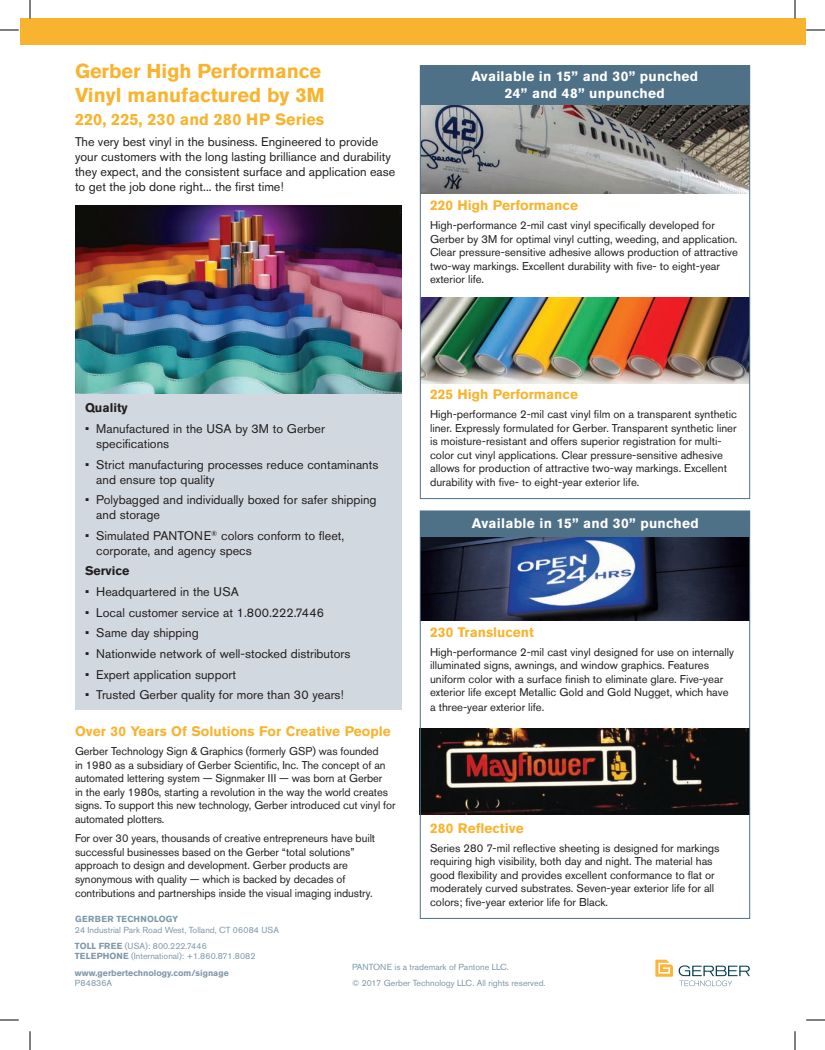
<style>
.page{position:relative;width:825px;height:1050px;background:#fff}
.page>*{position:absolute;margin:0;border:0;box-sizing:border-box;transform-origin:0 0}
.t1{font:700 20px/24px "Akzidenz Grotesk Pro";color:#f8b42f}
.t2{font:700 16.25px "Akzidenz Grotesk Pro";color:#f8b42f}
.t3{font:700 13.75px "Akzidenz Grotesk Pro";color:#f8b42f}
.t4{font:700 13.75px/16.5px "Akzidenz Grotesk Pro";letter-spacing:.02em;color:#fff;text-align:center}
.t5{font:12.5px/15px "Akzidenz Grotesk Pro";color:#231f20}
.t6{font:700 12.5px "Akzidenz Grotesk Pro";color:#231f20}
.t7{font:11.25px/13.5px "Akzidenz Grotesk Pro";color:#231f20}
.t8{font:8.75px/16.4px "Akzidenz Grotesk Pro";color:#7e99aa}
.t9{font:700 8.75px/16.4px "Akzidenz Grotesk Pro";color:#7e99aa}
.t10{font:700 8.75px "Akzidenz Grotesk Pro";letter-spacing:.03em;color:#7e99aa}
.s1{font-weight:700}
.s2{font-weight:400}
</style>
<div class="page">
<img style="left:75px;top:205px;width:327px;height:189px">
<img style="left:422px;top:298px;width:326px;height:86px">
<img style="left:422px;top:728px;width:326px;height:87px">
<img style="left:422px;top:105px;width:326px;height:89px">
<img style="left:422px;top:536px;width:326px;height:84px">
<div style="left:420px;top:511px;width:330px;height:25px;background:#4e7187"></div>
<div style="left:75px;top:394px;width:327px;height:316px;background:#d2d8df"></div>
<div style="left:21px;top:19px;width:785px;height:26px;background:#f8b42f"></div>
<div style="left:420px;top:65px;width:329px;height:40px;background:#4e7187"></div>
<div style="left:420px;top:65px;width:330px;height:434px;border:1px solid #4e7187"></div>
<div style="left:420px;top:511px;width:330px;height:408px;border:1px solid #4e7187"></div>
<svg style="left:655px;top:960px;width:18px;height:17px"></svg>
<svg style="left:679px;top:965px;width:71px;height:21px"></svg>
<svg style="left:0;top:29px;width:19px;height:2px"></svg>
<svg style="left:806px;top:29px;width:19px;height:2px"></svg>
<svg style="left:0;top:1019px;width:19px;height:2px"></svg>
<svg style="left:806px;top:1019px;width:19px;height:2px"></svg>
<svg style="left:29px;top:0;width:2px;height:19px"></svg>
<svg style="left:29px;top:1031px;width:2px;height:19px"></svg>
<svg style="left:794px;top:0;width:2px;height:19px"></svg>
<svg style="left:794px;top:1031px;width:2px;height:19px"></svg>
<h1 class="t1" style="left:75px;top:59px;width:251px">Gerber High Performance<br>Vinyl manufactured by 3M</h1>
<h2 class="t2" style="left:75px;top:109px;width:251px">220, 225, 230 and 280 HP Series</h2>
<p class="t5" style="left:75px;top:134px;width:322px">The very best vinyl in the business. Engineered to provide your customers with the long lasting brilliance and durability they expect, and the consistent surface and application ease to get the job done right... the first time!</p>
<p class="t4" style="left:471px;top:68px;width:228px">Available in 15” and 30” punched<br>24” and 48” unpunched</p>
<p class="t3" style="left:430px;top:196px;width:149px">220 High Performance</p>
<p class="t7" style="left:430px;top:219px;width:309px">High-performance 2-mil cast vinyl specifically developed for Gerber by 3M for optimal vinyl cutting, weeding, and application.<br>Clear pressure-sensitive adhesive allows production of attractive two-way markings. Excellent durability with five- to eight-year exterior life.</p>
<p class="t6" style="left:85px;top:400px;width:44px">Quality</p>
<p class="t5" style="left:96px;top:421px;width:230px;text-indent:-11px">• Manufactured in the USA by 3M to Gerber specifications</p>
<p class="t5" style="left:96px;top:457px;width:284px;text-indent:-11px">• Strict manufacturing processes reduce contaminants and ensure top quality</p>
<p class="t5" style="left:96px;top:492px;width:282px;text-indent:-11px">• Polybagged and individually boxed for safer shipping and storage</p>
<p class="t5" style="left:96px;top:528px;width:250px;text-indent:-11px">• Simulated PANTONE<sup>®</sup> colors conform to fleet, corporate, and agency specs</p>
<p class="t6" style="left:85px;top:563px;width:46px">Service</p>
<p class="t5" style="left:85px;top:584px;width:155px">• Headquartered in the USA</p>
<p class="t5" style="left:85px;top:605px;width:241px">• Local customer service at 1.800.222.7446</p>
<p class="t5" style="left:85px;top:625px;width:115px">• Same day shipping</p>
<p class="t5" style="left:85px;top:646px;width:267px">• Nationwide network of well-stocked distributors</p>
<p class="t5" style="left:85px;top:667px;width:152px">• Expert application support</p>
<p class="t5" style="left:85px;top:687px;width:260px">• Trusted Gerber quality for more than 30 years!</p>
<p class="t3" style="left:75px;top:723px;width:317px">Over 30 Years Of Solutions For Creative People</p>
<p class="t7" style="left:75px;top:745px;width:322px">Gerber Technology Sign &amp; Graphics (formerly GSP) was founded<br>in 1980 as a subsidiary of Gerber Scientific, Inc. The concept of an automated lettering system — Signmaker III — was born at Gerber<br>in the early 1980s, starting a revolution in the way the world creates signs. To support this new technology, Gerber introduced cut vinyl for automated plotters.</p>
<p class="t7" style="left:75px;top:831px;width:302px">For over 30 years, thousands of creative entrepreneurs have built successful businesses based on the Gerber “total solutions” approach to design and development. Gerber products are synonymous with quality — which is backed by decades of</p>
<p class="t7" style="left:75px;top:887px;width:299px">contributions and partnerships inside the visual imaging industry.</p>
<p class="t3" style="left:430px;top:385px;width:149px">225 High Performance</p>
<p class="t7" style="left:430px;top:407px;width:308px">High-performance 2-mil cast vinyl film on a transparent synthetic liner. Expressly formulated for Gerber. Transparent synthetic liner is moisture-resistant and offers superior registration for multi&shy;color cut vinyl applications. Clear pressure-sensitive adhesive allows for production of attractive two-way markings. Excellent durability with five- to eight-year exterior life.</p>
<p class="t4" style="left:472px;top:514px;width:228px">Available in 15” and 30” punched</p>
<p class="t3" style="left:430px;top:623px;width:106px">230 Translucent</p>
<p class="t7" style="left:430px;top:645px;width:306px">High-performance 2-mil cast vinyl designed for use on internally illuminated signs, awnings, and window graphics. Features uniform color with a surface finish to eliminate glare. Five-year exterior life except Metallic Gold and Gold Nugget, which have</p>
<p class="t7" style="left:430px;top:701px;width:116px">a three-year exterior life.</p>
<p class="t3" style="left:430px;top:819px;width:95px">280 Reflective</p>
<p class="t7" style="left:430px;top:841px;width:291px">Series 280 7-mil reflective sheeting is designed for markings requiring high visibility, both day and night. The material has good flexibility and provides excellent conformance to flat or moderately curved substrates. Seven-year exterior life for all colors; five-year exterior life for Black.</p>
<p class="t10" style="left:75px;top:913px;width:105px">GERBER TECHNOLOGY</p>
<p class="t8" style="left:75px;top:921px;width:206px">24 Industrial Park Road West, Tolland, CT 06084 USA<br><span class="s1">TOLL FREE</span> (USA): 800.222.7446</p>
<p class="t9" style="left:75px;top:948px;width:182px">TELEPHONE <span class="s2">(International): +1.860.871.8082 </span>www.gerbertechnology.com/signage</p>
<p class="t8" style="left:75px;top:975px;width:39px">P84836A</p>
<p class="t8" style="left:352px;top:959px;width:195px">PANTONE is a trademark of Pantone LLC.<br>© 2017 Gerber Technology LLC. All rights reserved.</p>
</div>
